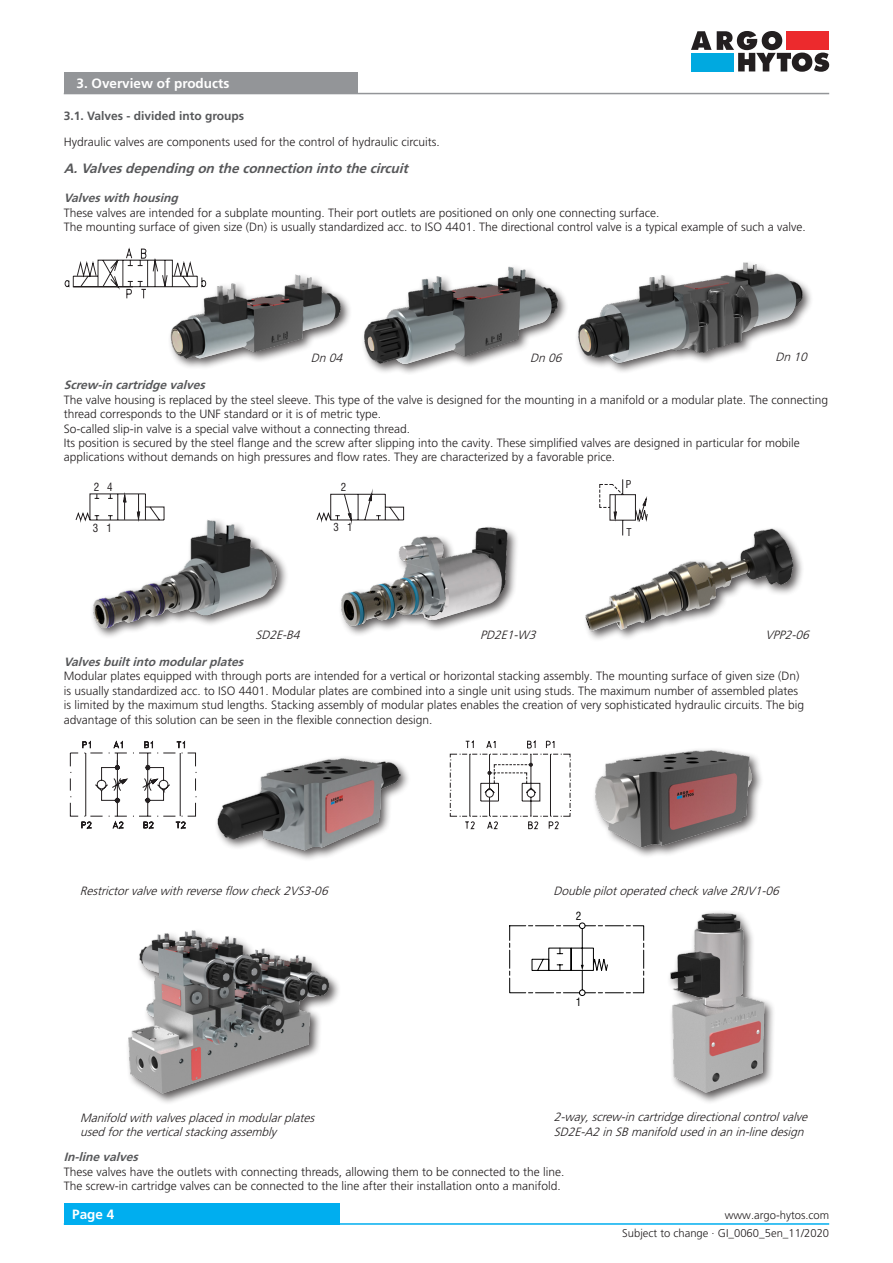
<style>
.page{position:relative;width:893px;height:1263px;background:#fff}
.page>*{position:absolute;margin:0;border:0;box-sizing:border-box;transform-origin:0 0}
._05_Subline_Copytext{font:italic 700 13.5px "Frutiger LT Pro";color:#57585a}
._03_Headline_white{font:700 13.5px "Frutiger LT Pro";color:#fff}
._06_Text{font:300 12px/14.4px "Frutiger LT Pro";color:#231f20}
._06_Text_15__R{font:italic 300 12px/14.4px "Frutiger LT Pro";color:#231f20}
._05_Subline_Copytext-2{font:italic 700 12px "Frutiger LT Pro";color:#57585a}
._05_Subline_Copytext-3{font:700 12px "Frutiger LT Pro";color:#57585a}
.t1{font:300 11.25px "Frutiger LT Pro";color:#231f20}
.t2{font:condensed 11.1px "Swiss 721 BTCE";color:#231f20}
.t3{font:condensed 11.1px "Swiss 721 BTCE";color:#000}
.t4{font:condensed 10.8px "Swiss 721 BTCE";color:#231f20}
.t5{font:condensed 10.5px "Swiss 721 BTCE";color:#231f20}
</style>
<div class="page">
<svg style="left:691px;top:31px;width:138px;height:41px"></svg>
<img style="left:341px;top:526px;width:176px;height:109px">
<img style="left:585px;top:528px;width:217px;height:112px">
<div style="left:592px;top:747px;width:172px;height:112px;background:#231f20;opacity:.75"></div>
<img style="left:592px;top:747px;width:172px;height:104px">
<div style="left:214px;top:755px;width:198px;height:107px;background:#231f20;opacity:.75"></div>
<img style="left:215px;top:755px;width:189px;height:107px">
<svg style="left:70px;top:740px;width:126px;height:90px"></svg>
<img style="left:669px;top:912px;width:105px;height:189px">
<img style="left:92px;top:519px;width:195px;height:118px">
<img style="left:128px;top:930px;width:211px;height:173px">
<img style="left:170px;top:274px;width:180px;height:94px">
<img style="left:363px;top:266px;width:203px;height:105px">
<div style="left:575px;top:260px;width:239px;height:114px;background:#231f20;opacity:.75"></div>
<img style="left:575px;top:260px;width:232px;height:114px">
<svg style="left:64px;top:247px;width:142px;height:52px"></svg>
<svg style="left:75px;top:493px;width:90px;height:31px"></svg>
<svg style="left:316px;top:489px;width:88px;height:36px"></svg>
<svg style="left:599px;top:479px;width:49px;height:57px"></svg>
<svg style="left:450px;top:740px;width:121px;height:89px"></svg>
<svg style="left:509px;top:923px;width:135px;height:73px"></svg>
<div style="left:64px;top:1203px;width:276px;height:22px;background:#00aeef"></div>
<hr style="left:64px;top:1223px;width:765px;height:2px;background:#00aeef">
<div style="left:64px;top:72px;width:294px;height:22px;background:#939598"></div>
<hr style="left:64px;top:93px;width:765px;height:1px;background:#939598">
<p class="_03_Headline_white" style="left:77px;top:75px;width:154px">3. Overview of products</p>
<p class="_05_Subline_Copytext-3" style="left:64px;top:108px;width:182px">3.1. Valves - divided into groups</p>
<p class="_06_Text" style="left:64px;top:135px;width:378px">Hydraulic valves are components used for the control of hydraulic circuits.</p>
<p class="_05_Subline_Copytext" style="left:64px;top:160px;width:350px">A.Valvesdepending on theconnection into thecircuit</p>
<p class="_05_Subline_Copytext-2" style="left:64px;top:191px;width:119px">Valveswith housing</p>
<p class="_06_Text" style="left:64px;top:205px;width:597px">These valves are intended for a subplate mounting. Their port outlets are positioned on only one connecting surface.</p>
<p class="_06_Text" style="left:64px;top:220px;width:744px">The mounting surface of given size (Dn) is usually standardized acc. to ISO 4401. The directional control valve is a typical example of such a valve.</p>
<p class="_06_Text_15__R" style="left:311px;top:350px;width:37px">Dn04</p>
<p class="_06_Text_15__R" style="left:530px;top:350px;width:37px">Dn06</p>
<p class="_06_Text_15__R" style="left:776px;top:350px;width:37px">Dn10</p>
<p class="_05_Subline_Copytext-2" style="left:64px;top:378px;width:146px">Screw-in cartridgevalves</p>
<p class="_06_Text" style="left:64px;top:393px;width:766px">The valve housing is replaced by the steel sleeve. This type of the valve is designed for the mounting in a manifold or a modular plate. The connecting thread corresponds to the UNF standard or it is of metric type.</p>
<p class="_06_Text" style="left:64px;top:421px;width:348px">So-called slip-in valve is a special valve without a connecting thread.</p>
<p class="_06_Text" style="left:64px;top:436px;width:737px">Its position is secured by the steel flange and the screw after slipping into the cavity. These simplified valves are designed in particular for mobile applications without demands on high pressures and flow rates. They are characterized by a favorable price.</p>
<p class="t2" style="left:94px;top:479px;width:20px">2 4</p>
<p class="t2" style="left:93px;top:520px;width:21px">3 1</p>
<p class="t4" style="left:341px;top:480px;width:7px">2</p>
<p class="t5" style="left:626px;top:477px;width:7px">P</p>
<p class="t5" style="left:626px;top:525px;width:7px">T</p>
<p class="t4" style="left:334px;top:520px;width:20px">3 1</p>
<p class="_06_Text_15__R" style="left:255px;top:628px;width:49px">SD2E-B4</p>
<p class="_06_Text_15__R" style="left:480px;top:628px;width:61px">PD2E1-W3</p>
<p class="_06_Text_15__R" style="left:766px;top:628px;width:49px">VPP2-06</p>
<p class="_05_Subline_Copytext-2" style="left:64px;top:655px;width:185px">Valvesbuiltinto modularplates</p>
<p class="_06_Text" style="left:64px;top:669px;width:742px">Modular plates equipped with through ports are intended for a vertical or horizontal stacking assembly. The mounting surface of given size (Dn) is usually standardized acc. to ISO 4401. Modular plates are combined into a single unit using studs. The maximum number of assembled plates is limited by the maximum stud lengths. Stacking assembly of modular plates enables the creation of very sophisticated hydraulic circuits. The big advantage of this solution can be seen in the flexible connection design.</p>
<p class="_06_Text_15__R" style="left:80px;top:883px;width:253px">Restrictorvalvewithreverseflow check2VS3-06</p>
<p class="_06_Text_15__R" style="left:553px;top:883px;width:231px">Doublepilotoperatedcheckvalve2RJV1-06</p>
<p class="t3" style="left:576px;top:908px;width:7px">2</p>
<p class="t3" style="left:576px;top:994px;width:7px">1</p>
<p class="_06_Text_15__R" style="left:80px;top:1110px;width:239px">Manifoldwithvalvesplacedinmodularplates usedfortheverticalstackingassembly</p>
<p class="_06_Text_15__R" style="left:554px;top:1110px;width:259px">2-way,screw-incartridgedirectionalcontrolvalve<br>SD2E-A2inSBmanifoldusedinanin-linedesign</p>
<p class="_05_Subline_Copytext-2" style="left:64px;top:1150px;width:79px">In-linevalves</p>
<p class="_06_Text" style="left:64px;top:1164px;width:502px">These valves have the outlets with connecting threads, allowing them to be connected to the line.</p>
<p class="_06_Text" style="left:64px;top:1179px;width:498px">The screw-in cartridge valves can be connected to the line after their installation onto a manifold.</p>
<p class="_03_Headline_white" style="left:72px;top:1207px;width:44px">Page 4</p>
<p class="t1" style="left:725px;top:1209px;width:106px">www.argo-hytos.com</p>
<p class="t1" style="left:622px;top:1226px;width:208px">Subject to change · GI_0060_5en_11/2020</p>
</div>
